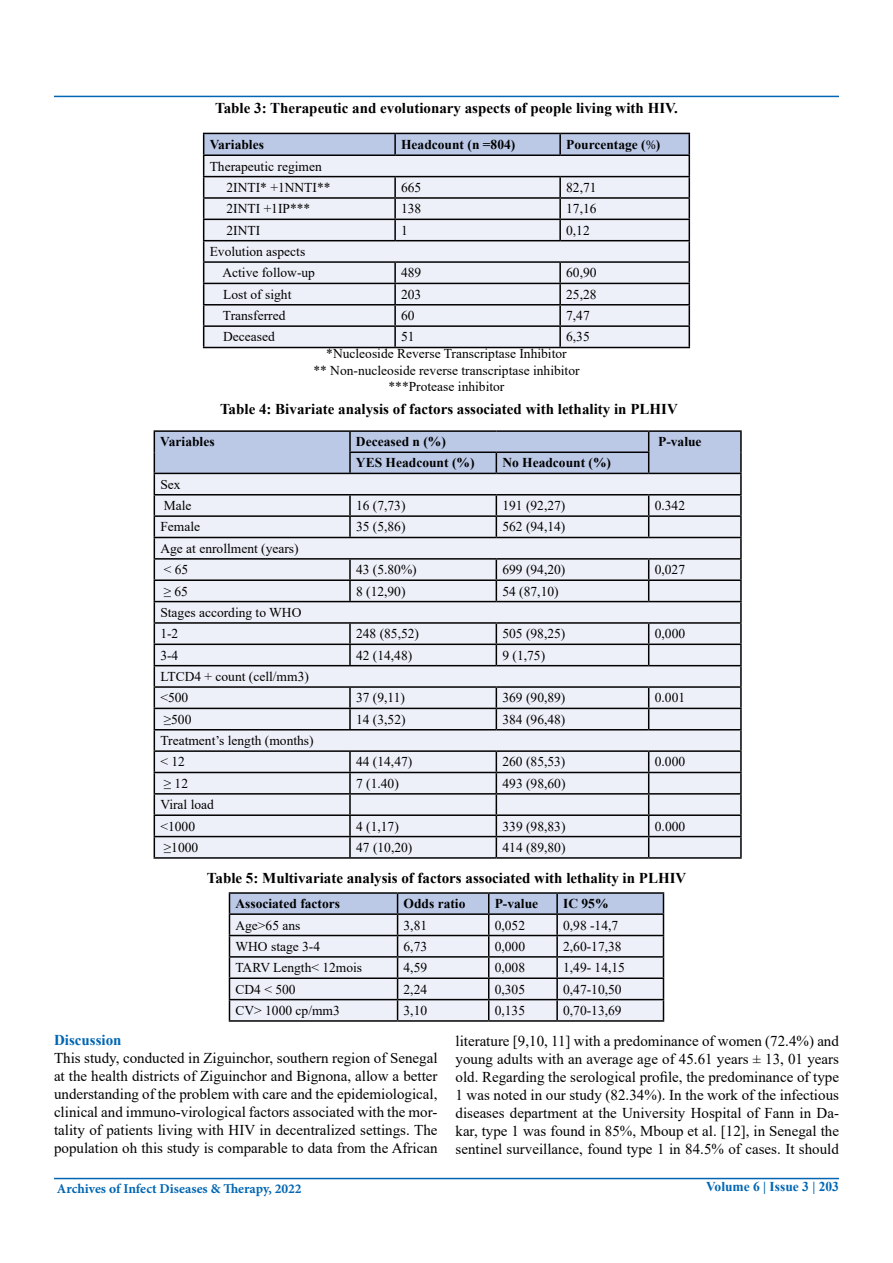
<style>
.page{position:relative;width:893px;height:1263px;background:#fff}
.page>*{position:absolute;margin:0;border:0;box-sizing:border-box;transform-origin:0 0}
.t1{font:15px/18px "Times New Roman";color:#000;text-align:justify}
.t2{font:700 15px "Times New Roman";color:#000}
.t3{font:700 15px "Times New Roman";color:#0066b3}
.t4{font:13.5px/21.3px "Times New Roman";color:#000}
.t5{font:700 13.5px "Times New Roman";color:#000}
.t6{font:700 13.5px "Minion Pro";color:#0066b3}
.t7{font:700 13.5px "Times New Roman";color:#0066b3}
.s1{font-family:"Minion Pro";font-weight:400}
</style>
<div class="page">
<hr style="left:54px;top:1178px;width:785px;height:1px;background:#0066b3">
<hr style="left:54px;top:96px;width:785px;height:1px;background:#0066b3">
<svg style="left:203px;top:133px;width:487px;height:214px;background:#d6d9e3"></svg>
<hr style="left:203px;top:347px;width:192px;height:1px;background:#000">
<hr style="left:395px;top:347px;width:165px;height:1px;background:#000">
<hr style="left:560px;top:347px;width:130px;height:1px;background:#000">
<hr style="left:154px;top:430px;width:196px;height:2px;background:#000">
<hr style="left:350px;top:430px;width:146px;height:2px;background:#000">
<hr style="left:496px;top:430px;width:153px;height:2px;background:#000">
<hr style="left:649px;top:430px;width:93px;height:2px;background:#000">
<svg style="left:154px;top:431px;width:588px;height:426px;background:#d6d9e3"></svg>
<hr style="left:740px;top:837px;width:2px;height:20px;background:#000">
<hr style="left:154px;top:857px;width:196px;height:2px;background:#000">
<hr style="left:350px;top:857px;width:146px;height:2px;background:#000">
<hr style="left:496px;top:857px;width:153px;height:2px;background:#000">
<hr style="left:649px;top:857px;width:93px;height:2px;background:#000">
<hr style="left:229px;top:892px;width:169px;height:2px;background:#000">
<hr style="left:398px;top:892px;width:91px;height:2px;background:#000">
<hr style="left:489px;top:892px;width:68px;height:2px;background:#000">
<hr style="left:557px;top:892px;width:107px;height:2px;background:#000">
<svg style="left:229px;top:893px;width:435px;height:127px;background:#d3d6e2"></svg>
<hr style="left:229px;top:1020px;width:169px;height:2px;background:#000">
<hr style="left:398px;top:1020px;width:91px;height:2px;background:#000">
<hr style="left:489px;top:1020px;width:68px;height:2px;background:#000">
<hr style="left:557px;top:1020px;width:107px;height:2px;background:#000">
<p class="t2" style="left:215px;top:97px;width:464px">Table 3: Therapeutic and evolutionary aspects of people living with HIV.</p>
<p class="t5" style="left:210px;top:134px;width:56px">Variables</p>
<p class="t5" style="left:401px;top:134px;width:116px">Headcount (n =804)</p>
<p class="t5" style="left:566px;top:135px;width:96px">Pourcentage (<span class="s1">%</span>)</p>
<p class="t4" style="left:227px;top:155px;width:105px;text-indent:-17px">Therapeutic regimen<br>2INTI* +1NNTI**</p>
<p class="t4" style="left:401px;top:176px;width:22px">665</p>
<p class="t4" style="left:566px;top:176px;width:32px">82,71</p>
<p class="t4" style="left:227px;top:198px;width:85px">2INTI +1IP***</p>
<p class="t4" style="left:401px;top:198px;width:22px">138</p>
<p class="t4" style="left:566px;top:198px;width:32px">17,16</p>
<p class="t4" style="left:227px;top:219px;width:35px">2INTI</p>
<p class="t4" style="left:401px;top:219px;width:8px">1</p>
<p class="t4" style="left:566px;top:219px;width:25px">0,12</p>
<p class="t4" style="left:222px;top:240px;width:94px;text-indent:-13px">Evolution aspects<br>Active follow-up</p>
<p class="t4" style="left:401px;top:262px;width:22px">489</p>
<p class="t4" style="left:566px;top:262px;width:32px">60,90</p>
<p class="t4" style="left:223px;top:283px;width:70px">Lost of sight</p>
<p class="t4" style="left:401px;top:283px;width:22px">203</p>
<p class="t4" style="left:566px;top:283px;width:32px">25,28</p>
<p class="t4" style="left:223px;top:304px;width:64px">Transferred</p>
<p class="t4" style="left:401px;top:304px;width:15px">60</p>
<p class="t4" style="left:566px;top:304px;width:25px">7,47</p>
<p class="t4" style="left:223px;top:326px;width:53px">Deceased</p>
<p class="t4" style="left:401px;top:326px;width:15px">51</p>
<p class="t4" style="left:566px;top:326px;width:25px">6,35</p>
<p class="t4" style="left:326px;top:343px;width:242px">*Nucleoside Reverse Transcriptase Inhibitor</p>
<p class="t4" style="left:313px;top:359px;width:268px">** Non-nucleoside reverse transcriptase inhibitor</p>
<p class="t4" style="left:389px;top:375px;width:117px">***Protease inhibitor</p>
<p class="t2" style="left:220px;top:398px;width:459px">Table 4: Bivariate analysis of factors associated with lethality in PLHIV</p>
<p class="t5" style="left:160px;top:432px;width:56px">Variables</p>
<p class="t5" style="left:356px;top:432px;width:91px">Deceased n (%)</p>
<p class="t5" style="left:658px;top:432px;width:45px">P-value</p>
<p class="t5" style="left:356px;top:453px;width:120px">YES Headcount (%)</p>
<p class="t5" style="left:502px;top:453px;width:110px">No Headcount (%)</p>
<p class="t4" style="left:160px;top:473px;width:33px">Sex<br>Male</p>
<p class="t4" style="left:356px;top:494px;width:51px">16 (7,73)</p>
<p class="t4" style="left:502px;top:494px;width:64px">191 (92,27)</p>
<p class="t4" style="left:655px;top:494px;width:32px">0.342</p>
<p class="t4" style="left:160px;top:516px;width:41px">Female</p>
<p class="t4" style="left:356px;top:516px;width:51px">35 (5,86)</p>
<p class="t4" style="left:502px;top:516px;width:64px">562 (94,14)</p>
<p class="t4" style="left:160px;top:537px;width:140px">Age at enrollment (years) &lt; 65</p>
<p class="t4" style="left:356px;top:559px;width:62px">43 (5.80%)</p>
<p class="t4" style="left:502px;top:559px;width:64px">699 (94,20)</p>
<p class="t4" style="left:655px;top:559px;width:32px">0,027</p>
<p class="t4" style="left:164px;top:580px;width:26px">≥ 65</p>
<p class="t4" style="left:356px;top:580px;width:51px">8 (12,90)</p>
<p class="t4" style="left:502px;top:580px;width:58px">54 (87,10)</p>
<p class="t4" style="left:160px;top:601px;width:143px">Stages according to WHO<br>1-2</p>
<p class="t4" style="left:356px;top:623px;width:64px">248 (85,52)</p>
<p class="t4" style="left:502px;top:623px;width:64px">505 (98,25)</p>
<p class="t4" style="left:655px;top:623px;width:32px">0,000</p>
<p class="t4" style="left:160px;top:644px;width:19px">3-4</p>
<p class="t4" style="left:356px;top:644px;width:58px">42 (14,48)</p>
<p class="t4" style="left:502px;top:644px;width:44px">9 (1,75)</p>
<p class="t4" style="left:160px;top:665px;width:150px">LTCD4 + count (cell/mm3) &lt;500</p>
<p class="t4" style="left:356px;top:687px;width:50px">37 (9,11)</p>
<p class="t4" style="left:502px;top:687px;width:64px">369 (90,89)</p>
<p class="t4" style="left:655px;top:687px;width:32px">0.001</p>
<p class="t4" style="left:164px;top:708px;width:29px">≥500</p>
<p class="t4" style="left:356px;top:708px;width:51px">14 (3,52)</p>
<p class="t4" style="left:502px;top:708px;width:64px">384 (96,48)</p>
<p class="t4" style="left:160px;top:729px;width:155px">Treatment’s length (months) &lt; 12</p>
<p class="t4" style="left:356px;top:751px;width:58px">44 (14,47)</p>
<p class="t4" style="left:502px;top:751px;width:64px">260 (85,53)</p>
<p class="t4" style="left:655px;top:751px;width:32px">0.000</p>
<p class="t4" style="left:164px;top:772px;width:26px">≥ 12</p>
<p class="t4" style="left:356px;top:772px;width:44px">7 (1.40)</p>
<p class="t4" style="left:502px;top:772px;width:64px">493 (98,60)</p>
<p class="t4" style="left:160px;top:793px;width:55px">Viral load &lt;1000</p>
<p class="t4" style="left:356px;top:815px;width:44px">4 (1,17)</p>
<p class="t4" style="left:502px;top:815px;width:64px">339 (98,83)</p>
<p class="t4" style="left:655px;top:815px;width:32px">0.000</p>
<p class="t4" style="left:164px;top:836px;width:36px">≥1000</p>
<p class="t4" style="left:356px;top:836px;width:58px">47 (10,20)</p>
<p class="t4" style="left:502px;top:836px;width:64px">414 (89,80)</p>
<p class="t2" style="left:207px;top:867px;width:481px">Table 5: Multivariate analysis of factors associated with lethality in PLHIV</p>
<p class="t5" style="left:235px;top:894px;width:106px">Associated factors</p>
<p class="t5" style="left:404px;top:894px;width:63px">Odds ratio</p>
<p class="t5" style="left:495px;top:894px;width:45px">P-value</p>
<p class="t5" style="left:563px;top:894px;width:47px">IC 95%</p>
<p class="t4" style="left:235px;top:914px;width:66px">Age&gt;65 ans</p>
<p class="t4" style="left:404px;top:914px;width:25px">3,81</p>
<p class="t4" style="left:495px;top:914px;width:32px">0,052</p>
<p class="t4" style="left:563px;top:914px;width:57px">0,98 -14,7</p>
<p class="t4" style="left:235px;top:935px;width:86px">WHO stage 3-4</p>
<p class="t4" style="left:404px;top:935px;width:25px">6,73</p>
<p class="t4" style="left:495px;top:935px;width:32px">0,000</p>
<p class="t4" style="left:563px;top:935px;width:60px">2,60-17,38</p>
<p class="t4" style="left:235px;top:957px;width:128px">TARV Length&lt; 12mois</p>
<p class="t4" style="left:404px;top:957px;width:25px">4,59</p>
<p class="t4" style="left:495px;top:957px;width:32px">0,008</p>
<p class="t4" style="left:563px;top:957px;width:63px">1,49- 14,15</p>
<p class="t4" style="left:235px;top:978px;width:62px">CD4 &lt; 500</p>
<p class="t4" style="left:404px;top:978px;width:25px">2,24</p>
<p class="t4" style="left:495px;top:978px;width:32px">0,305</p>
<p class="t4" style="left:563px;top:978px;width:60px">0,47-10,50</p>
<p class="t4" style="left:235px;top:999px;width:106px">CV&gt; 1000 cp/mm3</p>
<p class="t4" style="left:404px;top:999px;width:25px">3,10</p>
<p class="t4" style="left:495px;top:999px;width:32px">0,135</p>
<p class="t4" style="left:563px;top:999px;width:60px">0,70-13,69</p>
<p class="t3" style="left:54px;top:1029px;width:69px">Discussion</p>
<p class="t1" style="left:54px;top:1049px;width:385px">This study, conducted in Ziguinchor, southern region of Senegal at the health districts of Ziguinchor and Bignona, allow a better understanding of the problem with care and the epidemiological, clinical and immuno-virological factors associated with the mor&shy;tality of patients living with HIV in decentralized settings. The population oh this study is comparable to data from the African</p>
<p class="t1" style="left:455px;top:1031px;width:385px">literature [9,10, 11] with a predominance of women (72.4%) and young adults with an average age of 45.61 years ± 13, 01 years old. Regarding the serological profile, the predominance of type 1 was noted in our study (82.34%). In the work of the infectious diseases department at the University Hospital of Fann in Da&shy;kar, type 1 was found in 85%, Mboup et al. [12], in Senegal the sentinel surveillance, found type 1 in 84.5% of cases. It should</p>
<p class="t6" style="left:57px;top:1179px;width:246px">Archives of Infect Diseases &amp; Therapy, 2022</p>
<p class="t7" style="left:706px;top:1177px;width:134px">Volume 6 | Issue 3 | 203</p>
</div>
